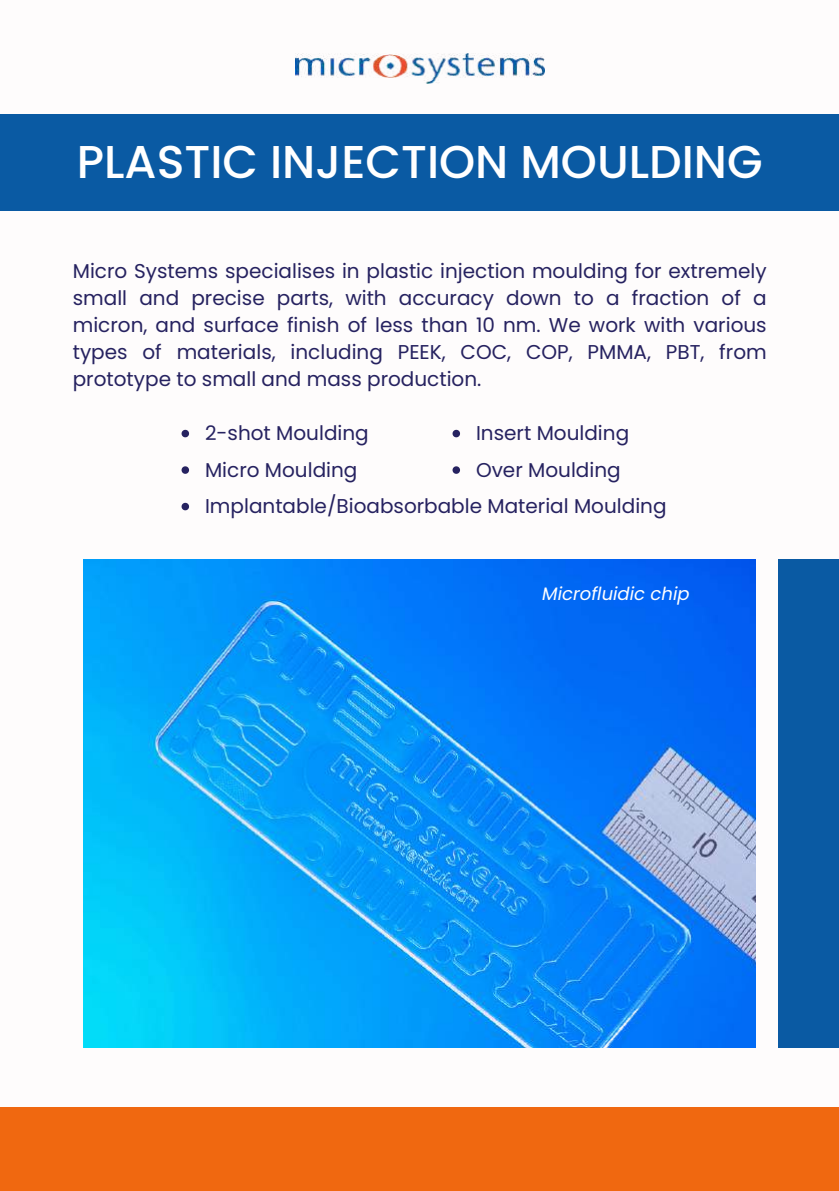
<style>
.page{position:relative;width:839px;height:1191px;background:#fff}
.page>*{position:absolute;margin:0;border:0;box-sizing:border-box;transform-origin:0 0}
.t1{font:500 46px "Poppins";color:#fff}
.t2{font:20px/27px "Poppins";color:#262260;text-align:justify}
.t3{font:italic 18px "Poppins";color:#fff}
</style>
<div class="page">
<div style="left:0;top:1107px;width:838px;height:84px;background:#f06810"></div>
<img style="left:84px;top:559px;width:671px;height:488px">
<div style="left:0;top:115px;width:838px;height:96px;background:#0a5aa3"></div>
<div style="left:777px;top:559px;width:61px;height:489px;background:#0a5aa3"></div>
<img style="left:295px;top:54px;width:249px;height:30px">
<svg style="left:181px;top:430px;width:8px;height:7px"></svg>
<svg style="left:181px;top:466px;width:8px;height:8px"></svg>
<svg style="left:452px;top:466px;width:8px;height:8px"></svg>
<svg style="left:452px;top:430px;width:8px;height:7px"></svg>
<svg style="left:181px;top:503px;width:8px;height:7px"></svg>
<h1 class="t1" style="left:77px;top:130px;width:687px">PLASTIC INJECTION MOULDING</h1>
<p class="t2" style="left:73px;top:257px;width:695px">Micro Systems specialises in plastic injection moulding for extremely small and precise parts, with accuracy down to a fraction of a micron, and surface finish of less than 10 nm. We work with various types of materials, including PEEK, COC, COP, PMMA, PBT, from prototype to small and mass production.</p>
<p class="t2" style="left:205px;top:415px;width:165px;line-height:36.6px">2-shot Moulding<br>Micro Moulding</p>
<p class="t2" style="left:476px;top:420px;width:155px">Insert Moulding</p>
<p class="t2" style="left:476px;top:456px;width:146px">Over Moulding</p>
<p class="t2" style="left:205px;top:493px;width:463px">Implantable/Bioabsorbable Material Moulding</p>
<p class="t3" style="left:542px;top:581px;width:149px">Microfluidic chip</p>
</div>
